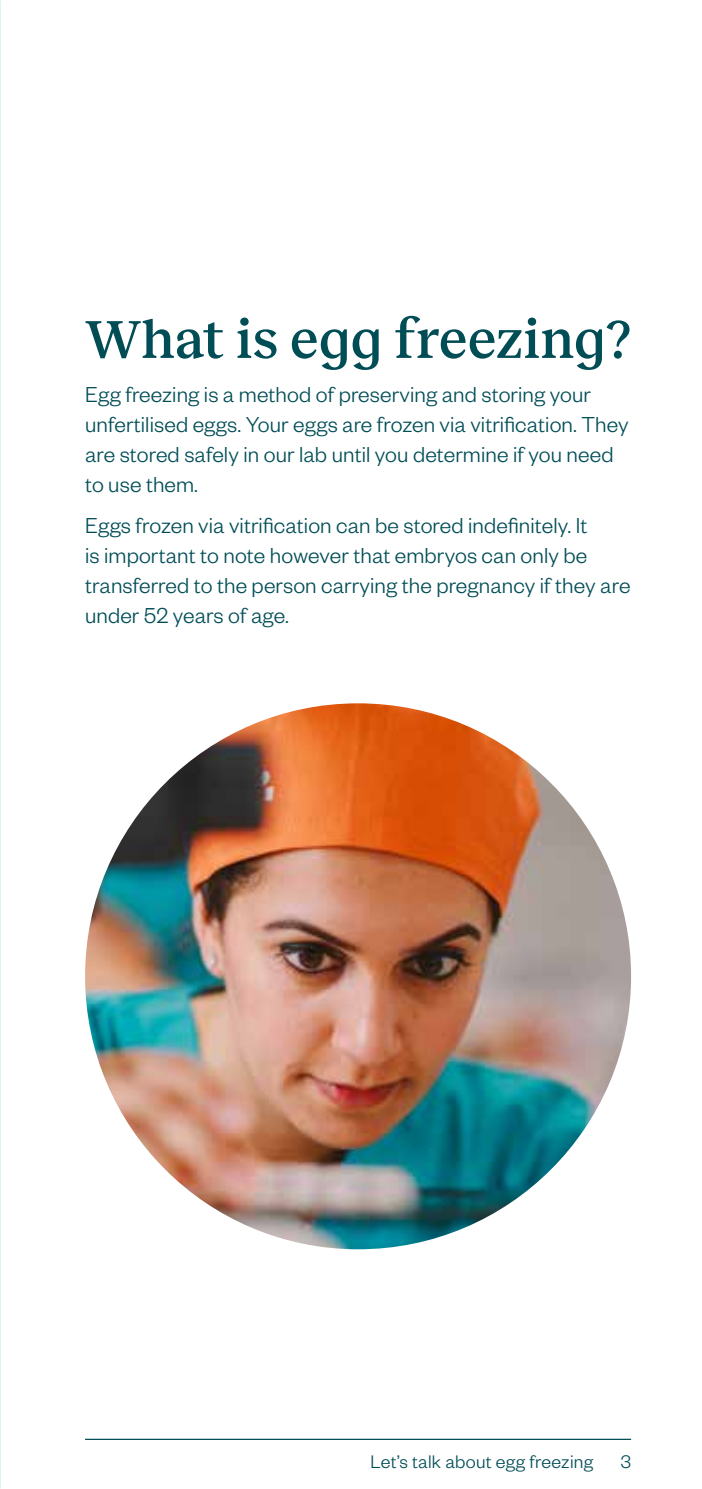
<style>
.page{position:relative;width:702px;height:1489px;background:#fff}
.page>*{position:absolute;margin:0;border:0;box-sizing:border-box;transform-origin:0 0}
.t1{font:500 55px "Reckless";color:#004d56}
.t2{font:300 23.75px/30px "Founders Grotesk";letter-spacing:.005em;color:#004d56}
.t3{font:300 20px "Founders Grotesk";letter-spacing:.015em;color:#004d56}
</style>
<div class="page">
<img style="left:85px;top:703px;width:546px;height:546px;border-radius:273px">
<hr style="left:85px;top:1438px;width:546px;height:1px;background:#004d56">
<h1 class="t1" style="left:85px;top:299px;width:547px">What is egg freezing?</h1>
<p class="t2" style="left:85px;top:378px;width:545px">Egg freezing is a method of preserving and storing your unfertilised eggs. Your eggs are frozen via vitrification. They are stored safely in our lab until you determine if you need to use them.</p>
<p class="t2" style="left:85px;top:509px;width:547px">Eggs frozen via vitrification can be stored indefinitely. It<br>is important to note however that embryos can only be transferred to the person carrying the pregnancy if they are under 52 years of age.</p>
<p class="t3" style="left:370px;top:1449px;width:224px">Let’s talk about egg freezing</p>
<p class="t3" style="left:621px;top:1449px;width:12px">3</p>
</div>
